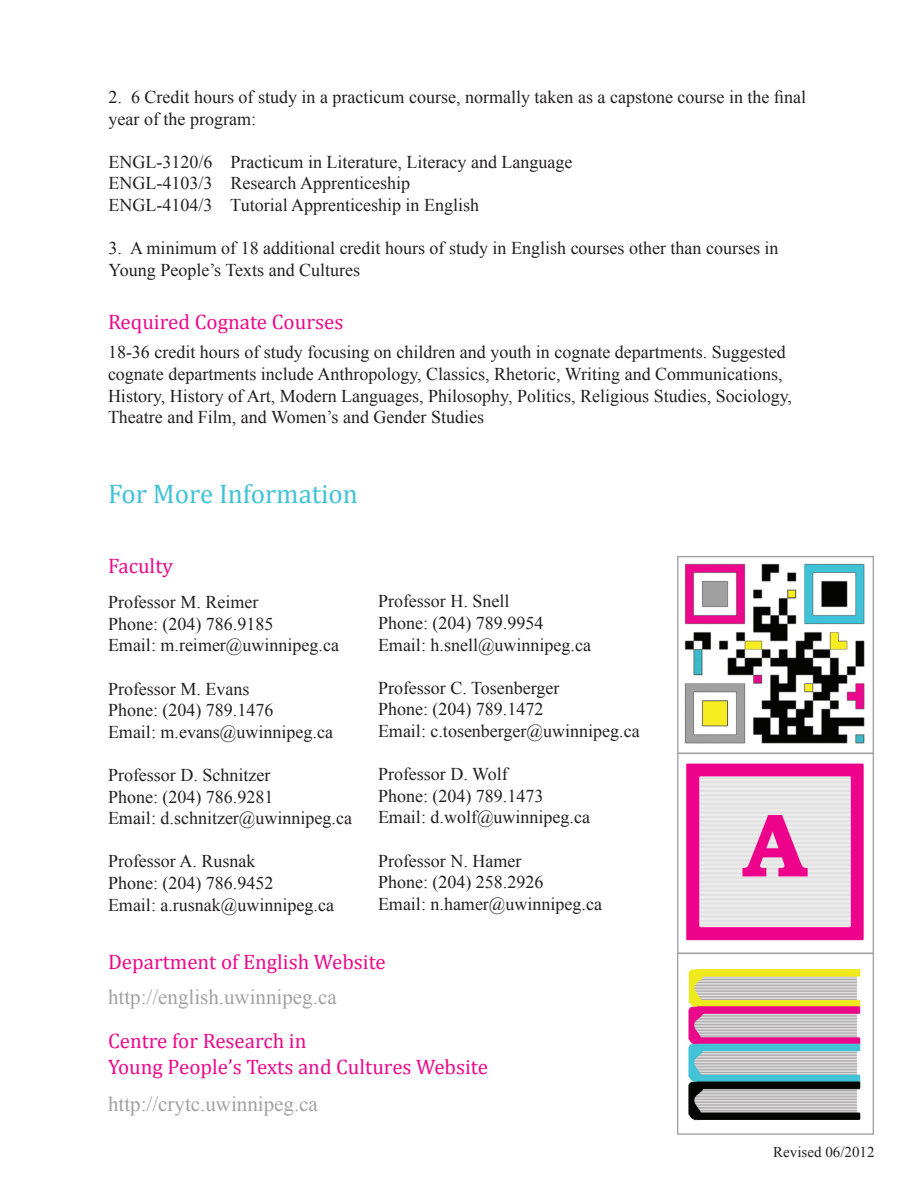
<style>
.page{position:relative;width:918px;height:1188px;background:#fff}
.page>*{position:absolute;margin:0;border:0;box-sizing:border-box;transform-origin:0 0}
.t1{font:27px "Cambria";color:#40c2d7}
.t2{font:21px "Cambria";color:#ed088c}
.t3{font:21px "Times New Roman";color:#a3a1a1}
.t4{font:18px/21.6px "Times New Roman";color:#231f20}
.t5{font:15px "Times New Roman";color:#231f20}
</style>
<div class="page">
<img style="left:684px;top:563px;width:181px;height:181px">
<div style="left:677px;top:556px;width:197px;height:198px;border:1px solid #a3a1a1"></div>
<img style="left:686px;top:763px;width:178px;height:178px">
<div style="left:677px;top:753px;width:197px;height:201px;border:1px solid #a3a1a1"></div>
<img style="left:688px;top:969px;width:173px;height:152px">
<div style="left:677px;top:953px;width:197px;height:182px;border:1px solid #a3a1a1"></div>
<p class="t4" style="left:109px;top:86px;width:699px">2. 6 Credit hours of study in a practicum course, normally taken as a capstone course in the final year of the program:</p>
<p class="t4" style="left:109px;top:151px;width:465px">ENGL-3120/6 Practicum in Literature, Literacy and Language</p>
<p class="t4" style="left:109px;top:172px;width:303px">ENGL-4103/3 Research Apprenticeship</p>
<p class="t4" style="left:109px;top:194px;width:372px">ENGL-4104/3 Tutorial Apprenticeship in English</p>
<p class="t4" style="left:109px;top:237px;width:671px">3. A minimum of 18 additional credit hours of study in English courses other than courses in<br>Young People’s Texts and Cultures</p>
<p class="t2" style="left:108px;top:309px;width:237px">Required Cognate Courses</p>
<p class="t4" style="left:108px;top:341px;width:679px">18-36 credit hours of study focusing on children and youth in cognate departments. Suggested</p>
<p class="t4" style="left:108px;top:363px;width:676px">cognate departments include Anthropology, Classics, Rhetoric, Writing and Communications,</p>
<p class="t4" style="left:108px;top:384px;width:685px">History, History of Art, Modern Languages, Philosophy, Politics, Religious Studies, Sociology,<br>Theatre and Film, and Women’s and Gender Studies</p>
<p class="t1" style="left:108px;top:477px;width:251px">For More Information</p>
<p class="t2" style="left:108px;top:553px;width:67px">Faculty</p>
<p class="t4" style="left:108px;top:591px;width:152px">Professor M. Reimer</p>
<p class="t4" style="left:108px;top:613px;width:167px">Phone: (204) 786.9185</p>
<p class="t4" style="left:108px;top:634px;width:233px">Email: m.reimer@uwinnipeg.ca</p>
<p class="t4" style="left:108px;top:677px;width:143px">Professor M. Evans</p>
<p class="t4" style="left:108px;top:699px;width:167px">Phone: (204) 789.1476</p>
<p class="t4" style="left:108px;top:721px;width:227px">Email: m.evans@uwinnipeg.ca</p>
<p class="t4" style="left:108px;top:764px;width:164px">Professor D. Schnitzer</p>
<p class="t4" style="left:108px;top:785px;width:167px">Phone: (204) 786.9281</p>
<p class="t4" style="left:108px;top:807px;width:246px">Email: d.schnitzer@uwinnipeg.ca</p>
<p class="t4" style="left:108px;top:850px;width:149px">Professor A. Rusnak</p>
<p class="t4" style="left:108px;top:872px;width:167px">Phone: (204) 786.9452</p>
<p class="t4" style="left:108px;top:893px;width:228px">Email: a.rusnak@uwinnipeg.ca</p>
<p class="t4" style="left:378px;top:590px;width:133px">Professor H. Snell</p>
<p class="t4" style="left:378px;top:612px;width:167px">Phone: (204) 789.9954</p>
<p class="t4" style="left:378px;top:633px;width:215px">Email: h.snell@uwinnipeg.ca</p>
<p class="t4" style="left:378px;top:677px;width:183px">Professor C. Tosenberger</p>
<p class="t4" style="left:378px;top:698px;width:167px">Phone: (204) 789.1472</p>
<p class="t4" style="left:378px;top:720px;width:263px">Email: c.tosenberger@uwinnipeg.ca</p>
<p class="t4" style="left:378px;top:763px;width:131px">Professor D. Wolf</p>
<p class="t4" style="left:378px;top:785px;width:167px">Phone: (204) 789.1473</p>
<p class="t4" style="left:378px;top:806px;width:214px">Email: d.wolf@uwinnipeg.ca</p>
<p class="t4" style="left:378px;top:849px;width:145px">Professor N. Hamer</p>
<p class="t4" style="left:378px;top:871px;width:167px">Phone: (204) 258.2926</p>
<p class="t4" style="left:378px;top:893px;width:226px">Email: n.hamer@uwinnipeg.ca</p>
<p class="t2" style="left:108px;top:949px;width:279px">Department of English Website</p>
<p class="t3" style="left:108px;top:983px;width:230px">http://english.uwinnipeg.ca</p>
<p class="t2" style="left:108px;top:1029px;width:200px">Centre for Research in</p>
<p class="t2" style="left:108px;top:1054px;width:382px">Young People’s Texts and Cultures Website</p>
<p class="t3" style="left:108px;top:1090px;width:211px">http://crytc.uwinnipeg.ca</p>
<p class="t5" style="left:773px;top:1142px;width:103px">Revised 06/2012</p>
</div>
